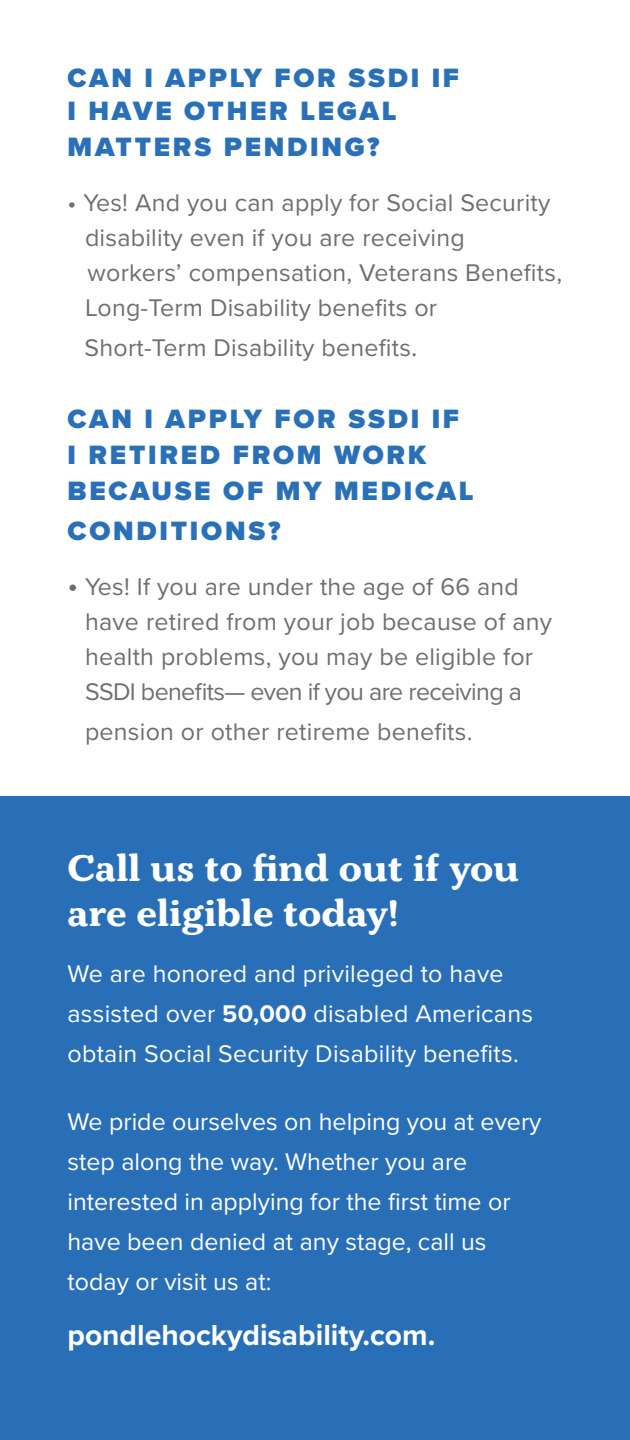
<style>
.page{position:relative;width:630px;height:1440px;background:#fff}
.page>*{position:absolute;margin:0;border:0;box-sizing:border-box;transform-origin:0 0}
.t1{font:700 37.5px/45px "Kopius";color:#fff}
.t2{font:700 30px "Proxima Nova";color:#fff}
.Secondary{font:900 27.5px/40px "Proxima Nova";letter-spacing:.1em;color:#2a70b8}
.body{font:25px/35px "Proxima Nova";letter-spacing:.01em;color:#6d6f71}
.t3{font:25px/40px "Proxima Nova";color:#fff}
.s1{font-size:27.5px}
.s2{font-size:30px}
.s3{font-weight:700}
</style>
<div class="page">
<div style="left:0;top:797px;width:630px;height:643px;background:#296fb8"></div>
<p class="Secondary" style="left:68px;top:57px;width:393px">CAN I APPLY FOR SSDI IF</p>
<p class="Secondary" style="left:68px;top:90px;width:330px">I HAVE OTHER LEGAL</p>
<p class="Secondary" style="left:68px;top:126px;width:313px">MATTERS PENDING?</p>
<p class="body" style="left:85px;top:184px;width:467px;text-indent:-18px">• Yes! And you can apply for Social Security disability even if you are receiving</p>
<p class="body" style="left:85px;top:254px;width:479px">workers’ compensation, Veterans Benefits,<br>Long-Term Disability benefits or</p>
<p class="body" style="left:85px;top:329px;width:334px">Short-Term Disability benefits<span class="s1">.</span></p>
<p class="Secondary" style="left:68px;top:398px;width:393px">CAN I APPLY FOR SSDI IF</p>
<p class="Secondary" style="left:68px;top:434px;width:360px">I RETIRED FROM WORK</p>
<p class="Secondary" style="left:68px;top:470px;width:408px">BECAUSE OF MY MEDICAL<br>CONDITIONS?</p>
<p class="body" style="left:85px;top:568px;width:469px;text-indent:-18px"><span class="s2">•</span> Yes! If you are under the age of 66 and have retired from your job because of any health problems, you may be eligible for SSDI benefits— even if you are receiving a</p>
<p class="body" style="left:85px;top:713px;width:389px">pension or other retireme benefits.</p>
<p class="t1" style="left:68px;top:845px;width:453px">Call us to find out if you are eligible today!</p>
<p class="t3" style="left:68px;top:953px;width:438px">We are honored and privileged to have</p>
<p class="t3" style="left:68px;top:993px;width:467px">assisted over <span class="s3">50,000</span> disabled Americans obtain Social Security Disability benefits.</p>
<p class="t3" style="left:68px;top:1100px;width:476px">We pride ourselves on helping you at every step along the way. Whether you are</p>
<p class="t3" style="left:68px;top:1180px;width:445px">interested in applying for the first time or</p>
<p class="t3" style="left:68px;top:1220px;width:421px">have been denied at any stage, call us</p>
<p class="t3" style="left:68px;top:1260px;width:205px">today or visit us at:</p>
<p class="t2" style="left:68px;top:1312px;width:369px">pondlehockydisability.com.</p>
</div>
